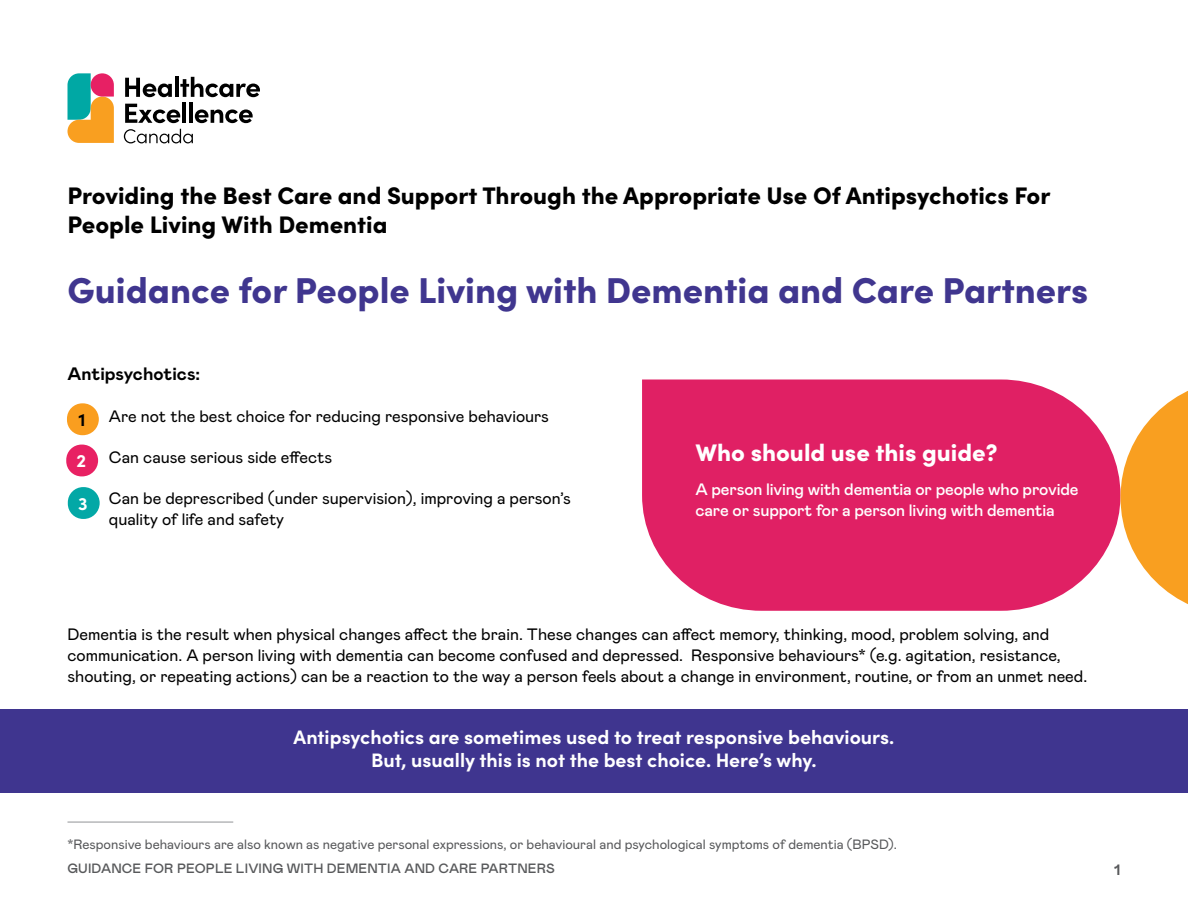
<style>
.page{position:relative;width:1188px;height:918px;background:#fff}
.page>*{position:absolute;margin:0;border:0;box-sizing:border-box;transform-origin:0 0}
.t1{font:900 36px "Sofia Pro";color:#40368f}
.H2_sub{font:900 24px/28.8px "Sofia Pro";color:#000}
.t2{font:900 24px "Sofia Pro";color:#fff}
.HIGHLIGHT{font:700 19.5px/23.4px "Sofia Pro";color:#fff;text-align:center}
.H1_Small{font:700 18px "Mabry Pro";color:#000}
.t3{font:700 18px "Sofia Pro";color:#fff}
.t4{font:700 18px "Sofia Pro";color:#000}
.Body{font:16.5px/21px "Mabry Pro";color:#000}
.Body-2{font:500 16.5px/21px "Mabry Pro";letter-spacing:-.01em;color:#fff}
.t5{font:700 15px "Mabry Pro";color:#58595b}
.Body-3{font:13.5px "Mabry Pro";color:#58595b}
.t6{font:500 13.5px "Mabry Pro";letter-spacing:.01em;color:#58595b}
</style>
<div class="page">
<svg style="left:68px;top:73px;width:46px;height:70px"></svg>
<svg style="left:125px;top:78px;width:47px;height:19px"></svg>
<hr style="left:175px;top:77px;width:4px;height:20px;background:#000">
<svg style="left:180px;top:77px;width:80px;height:20px"></svg>
<svg style="left:125px;top:104px;width:55px;height:19px"></svg>
<hr style="left:182px;top:103px;width:4px;height:20px;background:#000">
<hr style="left:189px;top:103px;width:4px;height:20px;background:#000">
<svg style="left:195px;top:109px;width:58px;height:14px"></svg>
<svg style="left:124px;top:129px;width:69px;height:14px"></svg>
<svg style="left:642px;top:380px;width:478px;height:231px;fill:#e02064"></svg>
<div style="left:67px;top:403px;width:32px;height:32px;background:#fa9e1f;border-radius:16px"></div>
<div style="left:66px;top:445px;width:32px;height:31px;background:#e82163;border-radius:16px"></div>
<div style="left:68px;top:487px;width:32px;height:32px;background:#03a8a6;border-radius:16px"></div>
<div style="left:0;top:709px;width:1188px;height:84px;background:#3f358f"></div>
<svg style="left:1120px;top:390px;width:68px;height:214px"></svg>
<hr style="left:68px;top:822px;width:165px;height:1px;background:#919396">
<p class="H2_sub" style="left:68px;top:179px;width:985px">Providing the Best Care and Support Through the Appropriate Use Of Antipsychotics For<br>People Living With Dementia</p>
<p class="t1" style="left:68px;top:262px;width:1022px">Guidance for People Living with Dementia and Care Partners</p>
<h1 class="H1_Small" style="left:68px;top:360px;width:134px">Antipsychotics:</h1>
<p class="Body" style="left:109px;top:405px;width:442px">Are not the best choice for reducing responsive behaviours</p>
<p class="Body" style="left:109px;top:446px;width:225px">Can cause serious side effects</p>
<p class="Body" style="left:109px;top:487px;width:463px">Can be deprescribed (under supervision), improving a person’s quality of life and safety</p>
<p class="t4" style="left:78px;top:406px;width:9px">1</p>
<p class="t3" style="left:76px;top:447px;width:11px">2</p>
<p class="t3" style="left:78px;top:489px;width:11px">3</p>
<h2 class="t2" style="left:696px;top:434px;width:304px">Who should use this guide?</h2>
<p class="Body-2" style="left:696px;top:478px;width:385px">A person living with dementia or people who provide care or support for a person living with dementia</p>
<p class="Body" style="left:68px;top:623px;width:1021px">Dementia is the result when physical changes affect the brain. These changes can affect memory, thinking, mood, problem solving, and communication. A person living with dementia can become confused and depressed. Responsive behaviours* (e.g. agitation, resistance, shouting, or repeating actions) can be a reaction to the way a person feels about a change in environment, routine, or from an unmet need.</p>
<p class="HIGHLIGHT" style="left:294px;top:724px;width:602px">Antipsychotics are sometimes used to treat responsive behaviours.<br>But, usually this is not the best choice. Here’s why.</p>
<p class="Body-3" style="left:68px;top:834px;width:831px">*Responsive behaviours are also known as negative personal expressions, or behavioural and psychological symptoms of dementia (BPSD).</p>
<p class="t6" style="left:68px;top:859px;width:489px">GUIDANCE FOR PEOPLE LIVING WITH DEMENTIA AND CARE PARTNERS</p>
<p class="t5" style="left:1114px;top:859px;width:8px">1</p>
</div>
